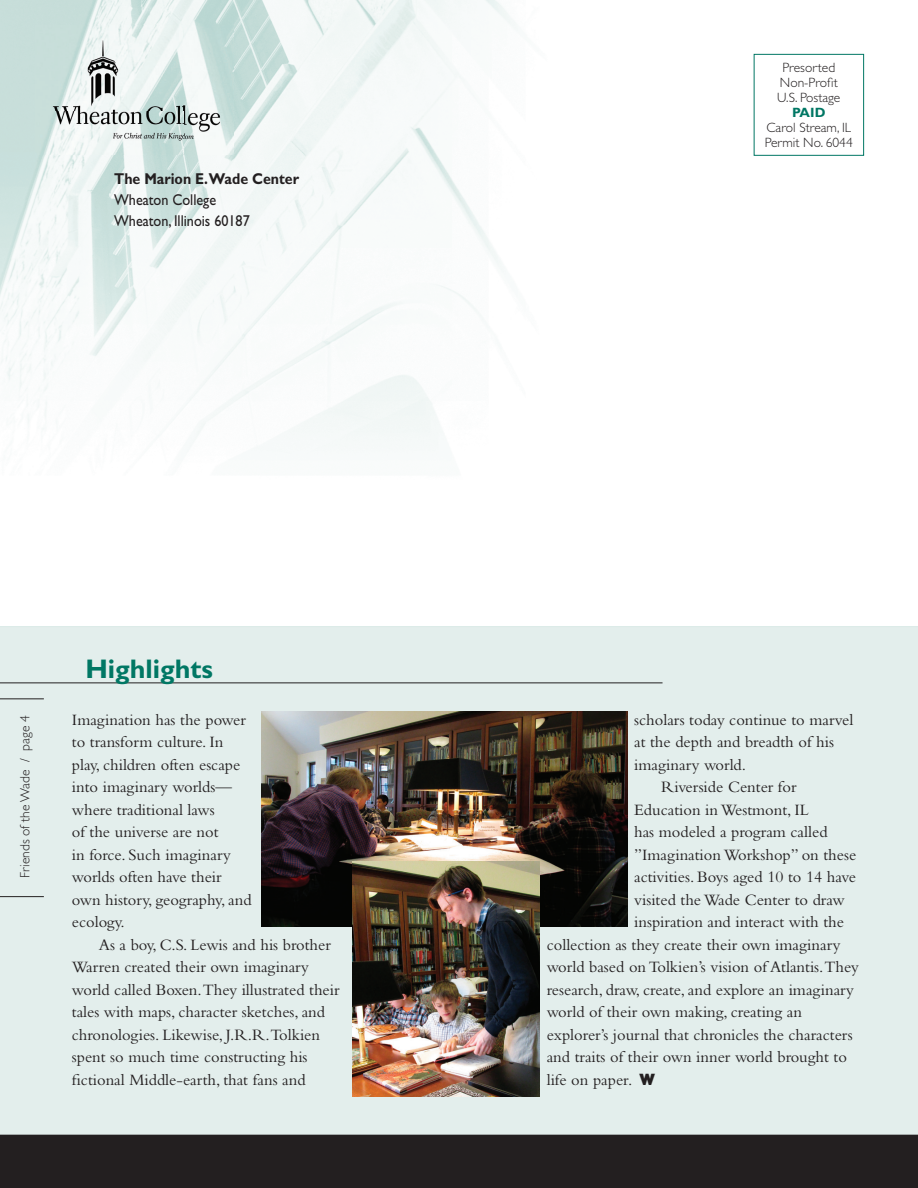
<style>
.page{position:relative;width:918px;height:1188px;background:#fff}
.page>*{position:absolute;margin:0;border:0;box-sizing:border-box;transform-origin:0 0}
.t1{font:700 27px "Gill Sans";color:#007764}
.t2{font:16.5px/22.5px "Bembo";color:#231f20}
.t3{font:15.75px/21px "Gill Sans";color:#231f20;scale:.9 1}
.t4{font:700 15.75px "Gill Sans";color:#231f20;scale:.9 1}
.t5{font:300 13.5px/15px "Gill Sans";color:#231f20;text-align:center}
.t6{font:700 13.5px "Gill Sans";color:#007764}
.s1{font-family:"Gill Sans";font-weight:800}
</style>
<div class="page">
<img style="left:0;top:0;width:516px;height:449px">
<div style="left:754px;top:54px;width:110px;height:102px;border:1px solid #007764"></div>
<div style="left:0;top:627px;width:918px;height:508px;background:#e3eeec"></div>
<hr style="left:0;top:682px;width:663px;height:1px;background:#231f20">
<div style="left:0;top:1135px;width:918px;height:53px;background:#231f20"></div>
<hr style="left:0;top:896px;width:44px;height:1px;background:#231f20">
<hr style="left:0;top:698px;width:44px;height:1px;background:#231f20">
<img style="left:35px;top:26px;width:198px;height:129px">
<img style="left:261px;top:712px;width:366px;height:215px">
<img style="left:352px;top:861px;width:188px;height:235px">
<p class="t4" style="left:114px;top:169px;width:207px">The Marion E.Wade Center</p>
<p class="t3" style="left:114px;top:189px;width:152px">Wheaton College<br>Wheaton, Illinois 60187</p>
<p class="t5" style="left:18px;top:878px;width:164px;rotate:-90deg">Friends of the Wade / page 4</p>
<h1 class="t1" style="left:85px;top:653px;width:129px">Highlights</h1>
<p class="t2" style="left:72px;top:708px;width:181px">Imagination has the power to transform culture. In play, children often escape into imaginary worlds— where traditional laws<br>of the universe are not<br>in force. Such imaginary worlds often have their own history, geography, and ecology.</p>
<p class="t2" style="left:72px;top:933px;width:269px;text-indent:27px">As a boy, C.S. Lewis and his brother Warren created their own imaginary world called Boxen.They illustrated their tales with maps, character sketches, and chronologies. Likewise, J.R.R.Tolkien spent so much time constructing his fictional Middle-earth, that fans and</p>
<p class="t5" style="left:777px;top:60px;width:65px">Presorted<br>Non-Profit<br>U.S. Postage</p>
<p class="t6" style="left:792px;top:105px;width:35px">PAID</p>
<p class="t5" style="left:765px;top:120px;width:89px;text-align:left">Carol Stream, IL<br>Permit No. 6044</p>
<p class="t2" style="left:634px;top:708px;width:221px">scholars today continue to marvel</p>
<p class="t2" style="left:634px;top:730px;width:201px">at the depth and breadth of his</p>
<p class="t2" style="left:634px;top:753px;width:114px">imaginary world.</p>
<p class="t2" style="left:661px;top:775px;width:137px">Riverside Center for</p>
<p class="t2" style="left:634px;top:798px;width:176px">Education in Westmont, IL</p>
<p class="t2" style="left:634px;top:820px;width:195px">has modeled a program called</p>
<p class="t2" style="left:634px;top:843px;width:224px">”Imagination Workshop” on these</p>
<p class="t2" style="left:634px;top:865px;width:223px">activities. Boys aged 10 to 14 have</p>
<p class="t2" style="left:634px;top:888px;width:212px">visited the Wade Center to draw</p>
<p class="t2" style="left:634px;top:910px;width:211px">inspiration and interact with the</p>
<p class="t2" style="left:547px;top:933px;width:295px">collection as they create their own imaginary</p>
<p class="t2" style="left:547px;top:955px;width:314px">world based on Tolkien’s vision of Atlantis.They</p>
<p class="t2" style="left:547px;top:978px;width:309px">research, draw, create, and explore an imaginary</p>
<p class="t2" style="left:547px;top:1000px;width:257px">world of their own making, creating an</p>
<p class="t2" style="left:547px;top:1023px;width:307px">explorer’s journal that chronicles the characters</p>
<p class="t2" style="left:547px;top:1045px;width:302px">and traits of their own inner world brought to</p>
<p class="t2" style="left:547px;top:1068px;width:110px">life on paper. <span class="s1">W</span></p>
</div>
